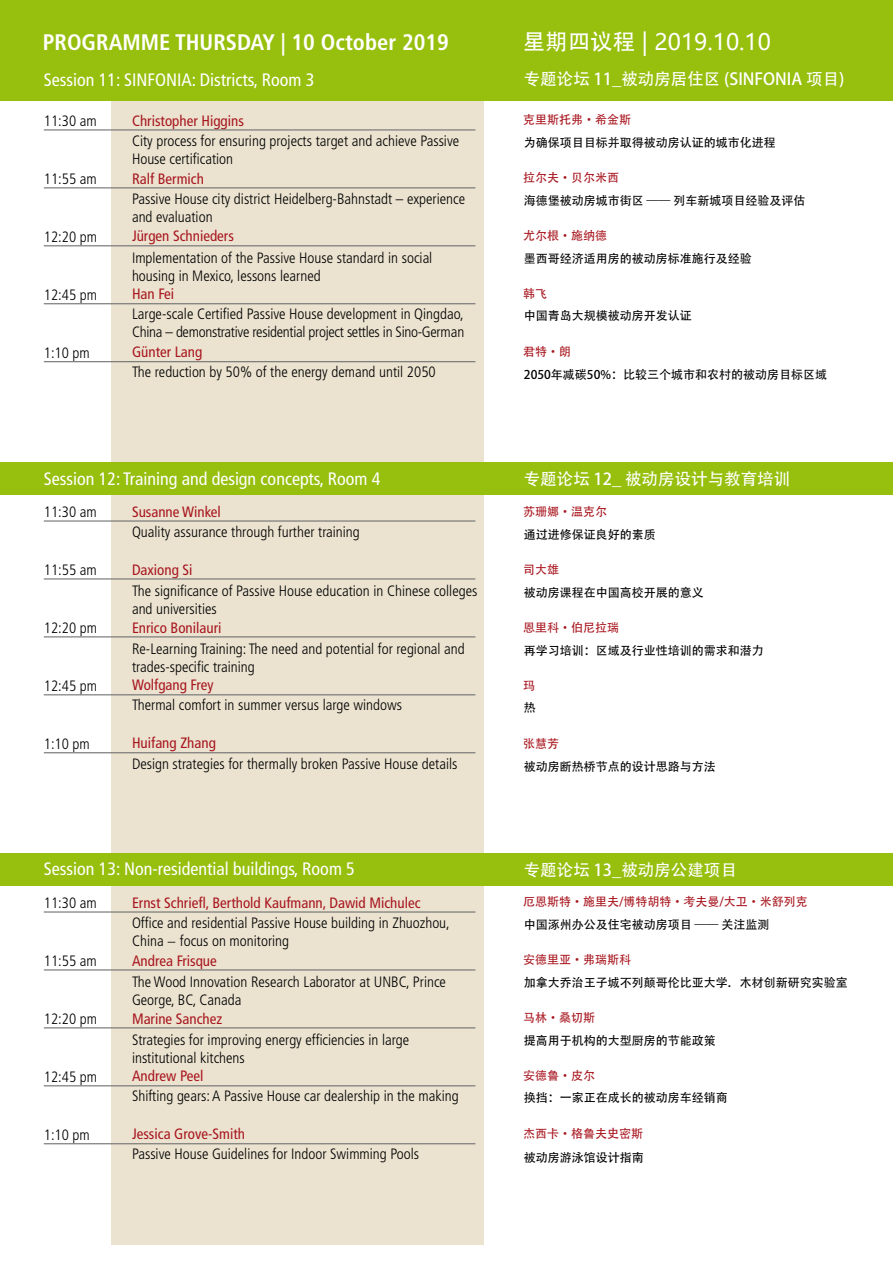
<style>
.page{position:relative;width:893px;height:1263px;background:#fff}
.page>*{position:absolute;margin:0;border:0;box-sizing:border-box;transform-origin:0 0}
.t1{font:700 condensed 22.5px "Frutiger";color:#fff}
.t2{font:22.5px "Microsoft Ya Hei UI";color:#fff}
.t3{font:condensed 18px "Frutiger";color:#fff}
.t4{font:16.5px "Adobe Heiti Std";color:#fff}
.t5{font:300 condensed 15px/18px "Frutiger";color:#000}
.t6{font:condensed 15px "Frutiger";color:#a8161f}
.t7{font:300 condensed 15px/18px "Frutiger";letter-spacing:-.02em;color:#000}
.t8{font:12px "Adobe Heiti Std";color:#000}
.t9{font:12px "Adobe Heiti Std";color:#a8161f}
.s1{font-family:"Adobe Heiti Std"}
</style>
<div class="page">
<div style="left:0;top:0;width:893px;height:100px;background:#97bf0d"></div>
<div style="left:111px;top:101px;width:373px;height:361px;background:#ebe3d0"></div>
<div style="left:111px;top:495px;width:373px;height:360px;background:#ebe3d0"></div>
<div style="left:111px;top:884px;width:373px;height:361px;background:#ebe3d0"></div>
<div style="left:0;top:462px;width:893px;height:33px;background:#97bf0d"></div>
<div style="left:0;top:853px;width:893px;height:33px;background:#97bf0d"></div>
<hr style="left:44px;top:129px;width:431px;height:1px;background:#707172">
<hr style="left:44px;top:520px;width:431px;height:2px;background:#707172">
<hr style="left:44px;top:911px;width:431px;height:1px;background:#707172">
<hr style="left:44px;top:303px;width:431px;height:1px;background:#707172">
<hr style="left:44px;top:694px;width:431px;height:1px;background:#707172">
<hr style="left:44px;top:1085px;width:431px;height:1px;background:#707172">
<hr style="left:44px;top:187px;width:431px;height:1px;background:#707172">
<hr style="left:44px;top:578px;width:431px;height:1px;background:#707172">
<hr style="left:44px;top:969px;width:431px;height:1px;background:#707172">
<hr style="left:44px;top:361px;width:431px;height:1px;background:#707172">
<hr style="left:44px;top:752px;width:431px;height:1px;background:#707172">
<hr style="left:44px;top:1143px;width:431px;height:1px;background:#707172">
<hr style="left:44px;top:245px;width:431px;height:1px;background:#707172">
<hr style="left:44px;top:636px;width:431px;height:1px;background:#707172">
<hr style="left:44px;top:1027px;width:431px;height:1px;background:#707172">
<h1 class="t1" style="left:43px;top:29px;width:408px">PROGRAMME THURSDAY | 10 October 2019</h1>
<p class="t3" style="left:44px;top:69px;width:272px">Session 11: SINFONIA: Districts, Room 3</p>
<h1 class="t2" style="left:523px;top:27px;width:250px"><span class="s1">星期四议程</span> | 2019.10.10</h1>
<p class="t4" style="left:524px;top:69px;width:322px">专题论坛 11_被动房居住区 (SINFONIA 项目)</p>
<p class="t5" style="left:44px;top:112px;width:54px">11:30 am</p>
<p class="t6" style="left:132px;top:112px;width:113px">Christopher Higgins</p>
<p class="t9" style="left:523px;top:112px;width:109px">克里斯托弗·希金斯</p>
<p class="t5" style="left:132px;top:132px;width:329px">City process for ensuring projects target and achieve Passive<br>House certification</p>
<p class="t8" style="left:524px;top:136px;width:254px">为确保项目目标并取得被动房认证的城市化进程</p>
<p class="t5" style="left:44px;top:170px;width:54px">11:55 am</p>
<p class="t6" style="left:132px;top:170px;width:73px">Ralf Bermich</p>
<p class="t9" style="left:523px;top:170px;width:97px">拉尔夫·贝尔米西</p>
<p class="t5" style="left:132px;top:190px;width:335px">Passive House city district Heidelberg-Bahnstadt – experience and evaluation</p>
<p class="t8" style="left:524px;top:193px;width:283px">海德堡被动房城市街区 —— 列车新城项目经验及评估</p>
<p class="t5" style="left:44px;top:228px;width:55px">12:20 pm</p>
<p class="t6" style="left:132px;top:228px;width:103px">Jürgen Schnieders</p>
<p class="t9" style="left:523px;top:228px;width:85px">尤尔根·施纳德</p>
<p class="t5" style="left:132px;top:249px;width:302px">Implementation of the Passive House standard in social housing in Mexico, lessons learned</p>
<p class="t8" style="left:524px;top:251px;width:229px">墨西哥经济适用房的被动房标准施行及经验</p>
<p class="t5" style="left:44px;top:286px;width:55px">12:45 pm</p>
<p class="t6" style="left:132px;top:285px;width:44px">Han Fei</p>
<p class="t9" style="left:523px;top:286px;width:25px">韩飞</p>
<p class="t7" style="left:132px;top:305px;width:334px">Large-scale Certified Passive House development in Qingdao,<br>China – demonstrative residential project settles in Sino-German</p>
<p class="t8" style="left:524px;top:308px;width:169px">中国青岛大规模被动房开发认证</p>
<p class="t5" style="left:44px;top:344px;width:48px">1:10 pm</p>
<p class="t6" style="left:132px;top:343px;width:72px">Günter Lang</p>
<p class="t9" style="left:523px;top:344px;width:49px">君特·朗</p>
<p class="t5" style="left:132px;top:363px;width:305px">The reduction by 50% of the energy demand until 2050</p>
<p class="t8" style="left:524px;top:368px;width:305px">2050年减碳50%：比较三个城市和农村的被动房目标区域</p>
<p class="t3" style="left:44px;top:468px;width:338px">Session 12: Training and design concepts, Room 4</p>
<p class="t4" style="left:524px;top:469px;width:268px">专题论坛 12_ 被动房设计与教育培训</p>
<p class="t5" style="left:44px;top:503px;width:54px">11:30 am</p>
<p class="t6" style="left:132px;top:503px;width:90px">Susanne Winkel</p>
<p class="t9" style="left:523px;top:504px;width:85px">苏珊娜·温克尔</p>
<p class="t5" style="left:132px;top:523px;width:229px">Quality assurance through further training</p>
<p class="t8" style="left:524px;top:527px;width:133px">通过进修保证良好的素质</p>
<p class="t5" style="left:44px;top:561px;width:54px">11:55 am</p>
<p class="t6" style="left:132px;top:561px;width:62px">Daxiong Si</p>
<p class="t9" style="left:523px;top:562px;width:37px">司大雄</p>
<p class="t5" style="left:132px;top:582px;width:347px">The significance of Passive House education in Chinese colleges and universities</p>
<p class="t8" style="left:524px;top:585px;width:181px">被动房课程在中国高校开展的意义</p>
<p class="t5" style="left:44px;top:619px;width:55px">12:20 pm</p>
<p class="t6" style="left:132px;top:619px;width:91px">Enrico Bonilauri</p>
<p class="t9" style="left:523px;top:620px;width:97px">恩里科·伯尼拉瑞</p>
<p class="t5" style="left:132px;top:640px;width:334px">Re-Learning Training: The need and potential for regional and trades-specific training</p>
<p class="t8" style="left:524px;top:643px;width:241px">再学习培训：区域及行业性培训的需求和潜力</p>
<p class="t5" style="left:44px;top:677px;width:55px">12:45 pm</p>
<p class="t6" style="left:132px;top:676px;width:83px">Wolfgang Frey</p>
<p class="t9" style="left:523px;top:678px;width:13px">玛</p>
<p class="t5" style="left:132px;top:696px;width:272px">Thermal comfort in summer versus large windows</p>
<p class="t8" style="left:524px;top:700px;width:13px">热</p>
<p class="t5" style="left:44px;top:735px;width:48px">1:10 pm</p>
<p class="t6" style="left:132px;top:734px;width:85px">Huifang Zhang</p>
<p class="t9" style="left:523px;top:736px;width:37px">张慧芳</p>
<p class="t5" style="left:132px;top:754px;width:327px">Design strategies for thermally broken Passive House details</p>
<p class="t8" style="left:524px;top:760px;width:193px">被动房断热桥节点的设计思路与方法</p>
<p class="t3" style="left:44px;top:858px;width:313px">Session 13: Non-residential buildings, Room 5</p>
<p class="t4" style="left:524px;top:860px;width:215px">专题论坛 13_被动房公建项目</p>
<p class="t5" style="left:44px;top:894px;width:54px">11:30 am</p>
<p class="t6" style="left:132px;top:894px;width:290px">Ernst Schriefl, Berthold Kaufmann, Dawid Michulec</p>
<p class="t9" style="left:523px;top:894px;width:286px">厄恩斯特·施里夫/博特胡特·考夫曼/大卫·米舒列克</p>
<p class="t5" style="left:132px;top:914px;width:319px">Office and residential Passive House building in Zhuozhou,<br>China − focus on monitoring</p>
<p class="t8" style="left:524px;top:918px;width:247px">中国涿州办公及住宅被动房项目 —— 关注监测</p>
<p class="t5" style="left:44px;top:952px;width:54px">11:55 am</p>
<p class="t6" style="left:132px;top:952px;width:86px">Andrea Frisque</p>
<p class="t9" style="left:523px;top:952px;width:109px">安德里亚·弗瑞斯科</p>
<p class="t5" style="left:132px;top:972px;width:315px">The Wood Innovation Research Laborator at UNBC, Prince<br>George, BC, Canada</p>
<p class="t8" style="left:524px;top:975px;width:326px">加拿大乔治王子城不列颠哥伦比亚大学．木材创新研究实验室</p>
<p class="t5" style="left:44px;top:1010px;width:55px">12:20 pm</p>
<p class="t6" style="left:132px;top:1009px;width:92px">Marine Sanchez</p>
<p class="t9" style="left:523px;top:1010px;width:73px">马林·桑切斯</p>
<p class="t5" style="left:132px;top:1031px;width:279px">Strategies for improving energy efficiencies in large institutional kitchens</p>
<p class="t8" style="left:524px;top:1033px;width:193px">提高用于机构的大型厨房的节能政策</p>
<p class="t5" style="left:44px;top:1068px;width:55px">12:45 pm</p>
<p class="t6" style="left:132px;top:1067px;width:73px">Andrew Peel</p>
<p class="t9" style="left:523px;top:1068px;width:73px">安德鲁·皮尔</p>
<p class="t5" style="left:132px;top:1087px;width:328px">Shifting gears: A Passive House car dealership in the making</p>
<p class="t8" style="left:524px;top:1090px;width:205px">换挡：一家正在成长的被动房车经销商</p>
<p class="t5" style="left:44px;top:1126px;width:48px">1:10 pm</p>
<p class="t6" style="left:132px;top:1125px;width:115px">Jessica Grove-Smith</p>
<p class="t9" style="left:523px;top:1126px;width:121px">杰西卡·格鲁夫史密斯</p>
<p class="t5" style="left:132px;top:1145px;width:289px">Passive House Guidelines for Indoor Swimming Pools</p>
<p class="t8" style="left:524px;top:1150px;width:121px">被动房游泳馆设计指南</p>
</div>
